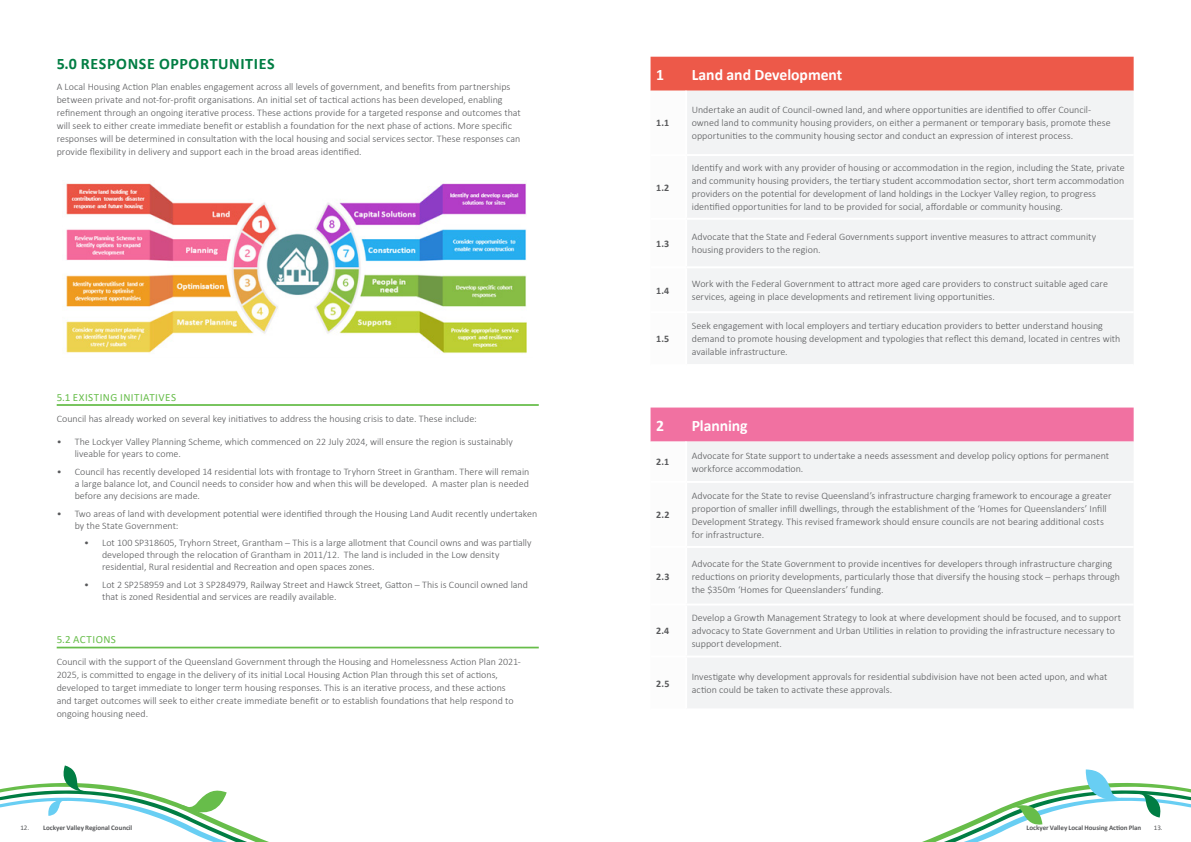
<style>
.page{position:relative;width:1191px;height:842px;background:#fff}
.page>*{position:absolute;margin:0;border:0;box-sizing:border-box;transform-origin:0 0}
.Table_Subheading{font:700 16px "Calibri";letter-spacing:-.005em;color:#fff}
.Heading{font:700 16px "Calibri";letter-spacing:.04em;color:#007d43}
.Lined_Heading{font:11px "Calibri";letter-spacing:.04em;color:#67bd4a}
.Body_Text{font:300 10px/13px "Calibri";color:#57585a}
.Body_Text-2{font:700 10px "Calibri";color:#57585a}
.t1{font:700 7px "Calibri";letter-spacing:-.01em;color:#57585a}
.t2{font:7px "Calibri";color:#57585a}
.s1{font-weight:400}
</style>
<div class="page">
<hr style="left:57px;top:404px;width:482px;height:2px;background:#67bd4a">
<hr style="left:57px;top:647px;width:482px;height:1px;background:#67bd4a">
<img style="left:66px;top:183px;width:461px;height:171px">
<div style="left:650px;top:57px;width:483px;height:34px;background:#ed5949"></div>
<div style="left:687px;top:91px;width:446px;height:273px;background:#f2f3f4"></div>
<hr style="left:686px;top:154px;width:447px;height:2px;background:#fff">
<hr style="left:686px;top:218px;width:447px;height:2px;background:#fff">
<hr style="left:686px;top:266px;width:447px;height:2px;background:#fff">
<hr style="left:686px;top:311px;width:447px;height:2px;background:#fff">
<div style="left:650px;top:408px;width:483px;height:34px;background:#f171a1"></div>
<div style="left:687px;top:442px;width:446px;height:266px;background:#f2f3f4"></div>
<hr style="left:686px;top:481px;width:447px;height:2px;background:#fff">
<hr style="left:686px;top:546px;width:447px;height:2px;background:#fff">
<hr style="left:686px;top:603px;width:447px;height:2px;background:#fff">
<hr style="left:686px;top:655px;width:447px;height:2px;background:#fff">
<svg style="left:922px;top:769px;width:269px;height:73px"></svg>
<svg style="left:0;top:765px;width:269px;height:77px"></svg>
<p class="Heading" style="left:57px;top:52px;width:219px">5.0 RESPONSE OPPORTUNITIES</p>
<p class="Body_Text" style="left:57px;top:80px;width:465px">A Local Housing Action Plan enables engagement across all levels of government, and benefits from partnerships between private and not-for-profit organisations. An initial set of tactical actions has been developed, enabling refinement through an ongoing iterative process. These actions provide for a targeted response and outcomes that will seek to either create immediate benefit or establish a foundation for the next phase of actions. More specific responses will be determined in consultation with the local housing and social services sector. These responses can provide flexibility in delivery and support each in the broad areas identified.</p>
<p class="Lined_Heading" style="left:57px;top:389px;width:121px">5.1 EXISTING INITIATIVES</p>
<p class="Body_Text" style="left:57px;top:412px;width:421px">Council has already worked on several key initiatives to address the housing crisis to date. These include:</p>
<p class="Body_Text" style="left:75px;top:436px;width:439px;line-height:12px;text-indent:-18px">• The Lockyer Valley Planning Scheme, which commenced on 22 July 2024, will ensure the region is sustainably liveable for years to come.</p>
<p class="Body_Text" style="left:75px;top:466px;width:456px;line-height:12px;text-align:justify;text-indent:-18px">• Council has recently developed 14 residential lots with frontage to Tryhorn Street in Grantham. There will remain a large balance lot, and Council needs to consider how and when this will be developed. A master plan is needed before any decisions are made.</p>
<p class="Body_Text" style="left:75px;top:507px;width:464px;line-height:12px;text-indent:-18px">• Two areas of land with development potential were identified through the Housing Land Audit recently undertaken by the State Government:</p>
<p class="Body_Text" style="left:102px;top:537px;width:431px;line-height:12px;text-indent:-18px">• Lot 100 SP318605, Tryhorn Street, Grantham – This is a large allotment that Council owns and was partially developed through the relocation of Grantham in 2011/12. The land is included in the Low density residential, Rural residential and Recreation and open spaces zones.</p>
<p class="Body_Text" style="left:102px;top:579px;width:427px;line-height:12px;text-indent:-18px">• Lot 2 SP258959 and Lot 3 SP284979, Railway Street and Hawck Street, Gatton – This is Council owned land that is zoned Residential and services are readily available.</p>
<p class="Lined_Heading" style="left:57px;top:632px;width:61px">5.2 ACTIONS</p>
<p class="Body_Text" style="left:57px;top:655px;width:465px">Council with the support of the Queensland Government through the Housing and Homelessness Action Plan 2021- 2025, is committed to engage in the delivery of its initial Local Housing Action Plan through this set of actions, developed to target immediate to longer term housing responses. This is an iterative process, and these actions and target outcomes will seek to either create immediate benefit or to establish foundations that help respond to ongoing housing need.</p>
<p class="Table_Subheading" style="left:656px;top:63px;width:9px">1</p>
<p class="Table_Subheading" style="left:692px;top:63px;width:152px">Land and Development</p>
<p class="Body_Text-2" style="left:656px;top:116px;width:14px">1.1</p>
<p class="Body_Text" style="left:692px;top:103px;width:420px">Undertake an audit of Council-owned land, and where opportunities are identified to offer Council&shy;owned land to community housing providers, on either a permanent or temporary basis, promote these opportunities to the community housing sector and conduct an expression of interest process.</p>
<p class="Body_Text-2" style="left:656px;top:180px;width:15px">1.2</p>
<p class="Body_Text" style="left:692px;top:161px;width:434px">Identify and work with any provider of housing or accommodation in the region, including the State, private and community housing providers, the tertiary student accommodation sector, short term accommodation providers on the potential for development of land holdings in the Lockyer Valley region, to progress identified opportunities for land to be provided for social, affordable or community housing.</p>
<p class="Body_Text-2" style="left:656px;top:236px;width:15px">1.3</p>
<p class="Body_Text" style="left:692px;top:230px;width:406px">Advocate that the State and Federal Governments support inventive measures to attract community housing providers to the region.</p>
<p class="Body_Text-2" style="left:656px;top:283px;width:14px">1.4</p>
<p class="Body_Text" style="left:692px;top:277px;width:418px">Work with the Federal Government to attract more aged care providers to construct suitable aged care services, ageing in place developments and retirement living opportunities.</p>
<p class="Body_Text-2" style="left:656px;top:332px;width:15px">1.5</p>
<p class="Body_Text" style="left:692px;top:319px;width:430px">Seek engagement with local employers and tertiary education providers to better understand housing demand to promote housing development and typologies that reflect this demand, located in centres with available infrastructure.</p>
<p class="Table_Subheading" style="left:656px;top:414px;width:9px">2</p>
<p class="Table_Subheading" style="left:692px;top:414px;width:57px">Planning</p>
<p class="Body_Text-2" style="left:656px;top:455px;width:14px">2.1</p>
<p class="Body_Text" style="left:692px;top:449px;width:419px">Advocate for State support to undertake a needs assessment and develop policy options for permanent workforce accommodation.</p>
<p class="Body_Text-2" style="left:656px;top:508px;width:15px">2.2</p>
<p class="Body_Text-2" style="left:656px;top:569px;width:15px">2.3</p>
<p class="Body_Text-2" style="left:656px;top:624px;width:15px">2.4</p>
<p class="Body_Text" style="left:692px;top:489px;width:421px">Advocate for the State to revise Queensland’s infrastructure charging framework to encourage a greater proportion of smaller infill dwellings, through the establishment of the ‘Homes for Queenslanders’ Infill Development Strategy. This revised framework should ensure councils are not bearing additional costs for infrastructure.</p>
<p class="Body_Text" style="left:692px;top:557px;width:430px">Advocate for the State Government to provide incentives for developers through infrastructure charging reductions on priority developments, particularly those that diversify the housing stock – perhaps through the $350m ‘Homes for Queenslanders’ funding.</p>
<p class="Body_Text" style="left:692px;top:611px;width:431px">Develop a Growth Management Strategy to look at where development should be focused, and to support advocacy to State Government and Urban Utilities in relation to providing the infrastructure necessary to support development.</p>
<p class="Body_Text-2" style="left:656px;top:676px;width:15px">2.5</p>
<p class="Body_Text" style="left:692px;top:670px;width:417px">Investigate why development approvals for residential subdivision have not been acted upon, and what action could be taken to activate these approvals.</p>
<p class="t1" style="left:20px;top:822px;width:113px"><span class="s1">12.</span> Lockyer Valley Regional Council</p>
<p class="t1" style="left:1026px;top:822px;width:116px">Lockyer Valley Local Housing Action Plan</p>
<p class="t2" style="left:1153px;top:822px;width:10px">13.</p>
</div>
